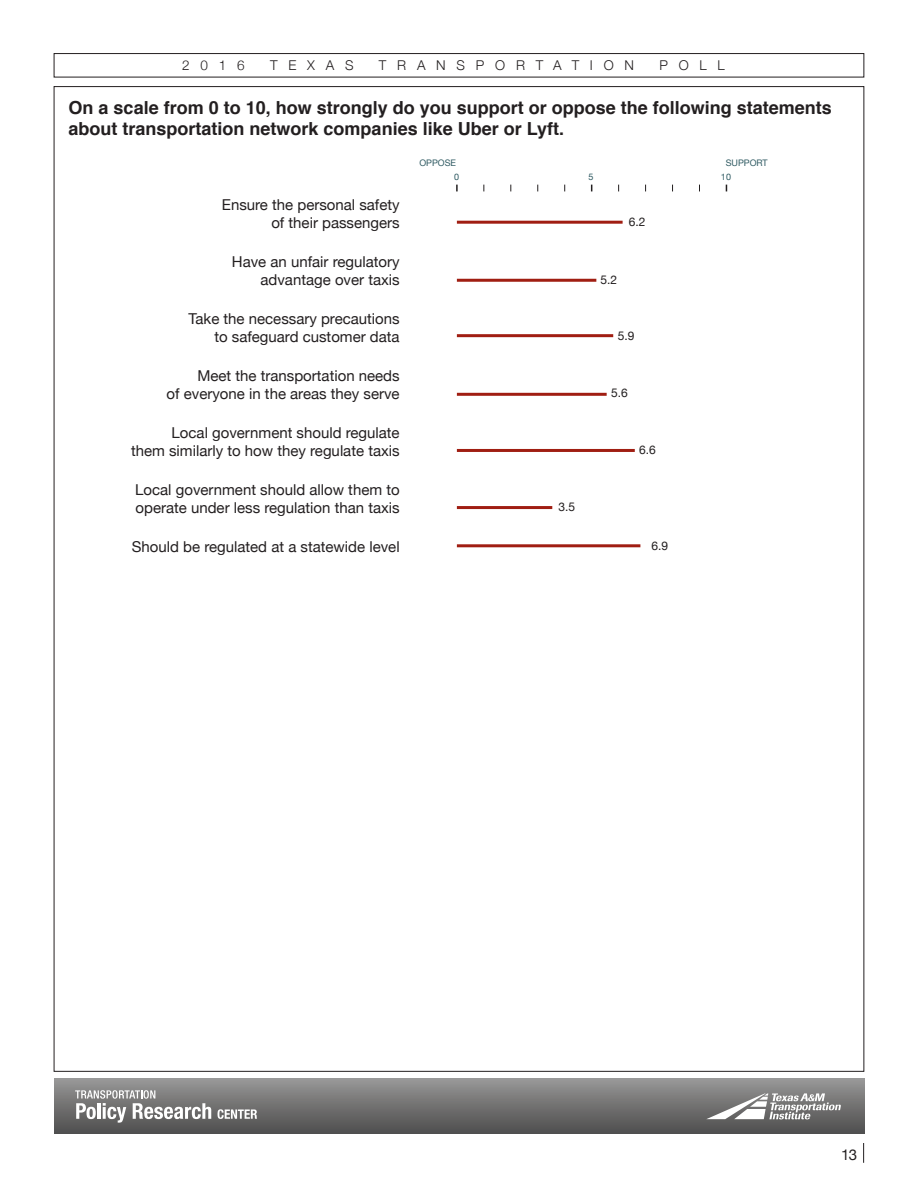
<style>
.page{position:relative;width:918px;height:1188px;background:#fff}
.page>*{position:absolute;margin:0;border:0;box-sizing:border-box;transform-origin:0 0}
.t1{font:700 18px/21px "Helvetica";color:#231f20}
.t2{font:15px/18px "Helvetica Neue";color:#231f20;text-align:right}
.t3{font:300 13.5px "Helvetica Neue";letter-spacing:.8em;color:#231f20}
.t4{font:12px "Helvetica Neue";color:#231f20}
.t5{font:9px "Helvetica Neue";color:#305b63}
</style>
<div class="page">
<svg style="left:863px;top:1143px;width:1px;height:20px"></svg>
<div style="left:54px;top:53px;width:810px;height:24px;border:1px solid #231f20"></div>
<div style="left:54px;top:1079px;width:810px;height:54px;background:linear-gradient(to bottom,#969696,#505050)"></div>
<svg style="left:75px;top:1090px;width:136px;height:33px"></svg>
<svg style="left:218px;top:1109px;width:39px;height:10px"></svg>
<svg style="left:706px;top:1093px;width:135px;height:26px"></svg>
<svg style="left:456px;top:185px;width:2px;height:6px"></svg>
<hr style="left:457px;top:221px;width:166px;height:3px;background:#a01e12">
<hr style="left:457px;top:279px;width:139px;height:3px;background:#a01e12">
<hr style="left:457px;top:544px;width:183px;height:3px;background:#a01e12">
<hr style="left:457px;top:449px;width:178px;height:3px;background:#a01e12">
<hr style="left:457px;top:393px;width:150px;height:3px;background:#a01e12">
<hr style="left:457px;top:334px;width:156px;height:3px;background:#a01e12">
<hr style="left:457px;top:506px;width:95px;height:3px;background:#a01e12">
<p class="t3" style="left:182px;top:55px;width:64px">2016</p>
<p class="t3" style="left:270px;top:55px;width:85px">TEXAS</p>
<p class="t3" style="left:379px;top:55px;width:257px">TRANSPORTATION</p>
<p class="t3" style="left:659px;top:55px;width:67px">POLL</p>
<p class="t1" style="left:69px;top:97px;width:765px">On a scale from 0 to 10, how strongly do you support or oppose the following statements about transportation network companies like Uber or Lyft.</p>
<p class="t2" style="left:222px;top:197px;width:179px">Ensure the personal safety of their passengers</p>
<p class="t2" style="left:232px;top:254px;width:169px">Have an unfair regulatory advantage over taxis</p>
<p class="t2" style="left:189px;top:311px;width:213px">Take the necessary precautions to safeguard customer data</p>
<p class="t2" style="left:167px;top:368px;width:235px">Meet the transportation needs<br>of everyone in the areas they serve</p>
<p class="t2" style="left:131px;top:425px;width:270px">Local government should regulate<br>them similarly to how they regulate taxis</p>
<p class="t2" style="left:135px;top:482px;width:266px;text-align:left">Local government should allow them to operate under less regulation than taxis</p>
<p class="t2" style="left:132px;top:539px;width:269px">Should be regulated at a statewide level</p>
<p class="t5" style="left:419px;top:156px;width:38px">OPPOSE</p>
<p class="t5" style="left:726px;top:156px;width:44px">SUPPORT</p>
<p class="t5" style="left:454px;top:171px;width:7px">0</p>
<p class="t5" style="left:589px;top:171px;width:7px">5</p>
<p class="t5" style="left:721px;top:171px;width:12px">10</p>
<p class="t4" style="left:629px;top:213px;width:18px">6.2</p>
<p class="t4" style="left:600px;top:271px;width:18px">5.2</p>
<p class="t4" style="left:618px;top:327px;width:18px">5.9</p>
<p class="t4" style="left:558px;top:498px;width:18px">3.5</p>
<p class="t4" style="left:611px;top:384px;width:18px">5.6</p>
<p class="t4" style="left:639px;top:441px;width:18px">6.6</p>
<p class="t4" style="left:651px;top:537px;width:18px">6.9</p>
<p class="t2" style="left:841px;top:1146px;width:17px">13</p>
</div>
